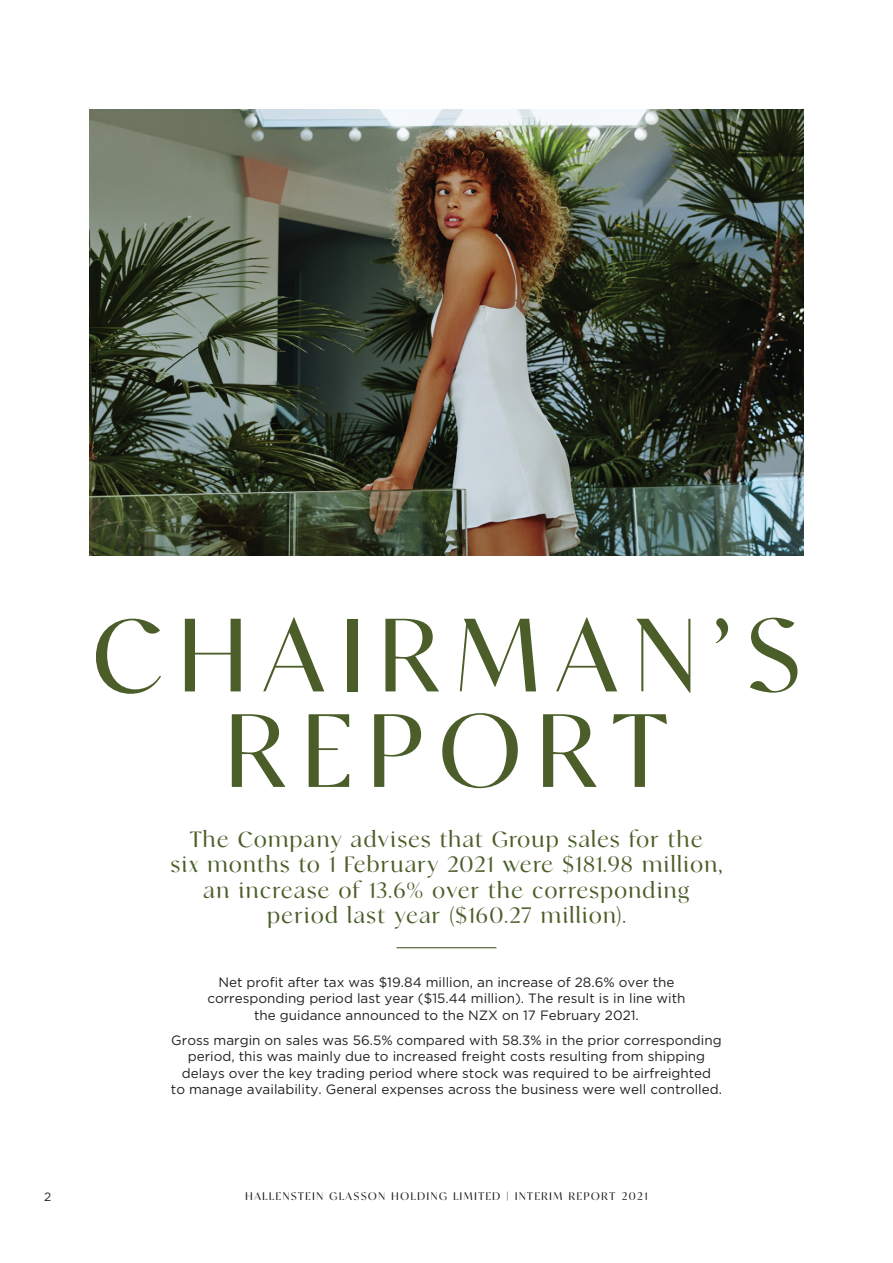
<style>
.page{position:relative;width:893px;height:1263px;background:#fff}
.page>*{position:absolute;margin:0;border:0;box-sizing:border-box;transform-origin:0 0}
.t1{font:112.8px "Analogue";letter-spacing:.15em;color:#4b5e29}
.t2{font:24px/25.5px "Analogue";letter-spacing:.055em;color:#4b5e29;text-align:center}
.t3{font:13.5px/16.5px "Gotham";color:#231f20;text-align:center}
.t4{font:12px "Analogue";letter-spacing:.14em;color:#231f20}
.t5{font:12px "Gotham";color:#231f20}
</style>
<div class="page">
<img style="left:89px;top:109px;width:715px;height:447px">
<hr style="left:396px;top:947px;width:100px;height:1px;background:#4b5e29">
<p class="t1" style="left:93px;top:590px;width:708px">CHAIRMAN’S</p>
<p class="t1" style="left:226px;top:686px;width:442px">REPORT</p>
<p class="t2" style="left:171px;top:826px;width:553px">The Company advises that Group sales for the<br>six months to 1 February 2021 were $181.98 million, an increase of 13.6% over the corresponding period last year ($160.27 million).</p>
<p class="t3" style="left:207px;top:973px;width:480px">Net profit after tax was $19.84 million, an increase of 28.6% over the corresponding period last year ($15.44 million). The result is in line with the guidance announced to the NZX on 17 February 2021.</p>
<p class="t3" style="left:171px;top:1031px;width:553px">Gross margin on sales was 56.5% compared with 58.3% in the prior corresponding period, this was mainly due to increased freight costs resulting from shipping delays over the key trading period where stock was required to be airfreighted<br>to manage availability. General expenses across the business were well controlled.</p>
<p class="t5" style="left:44px;top:1190px;width:9px">2</p>
<p class="t4" style="left:246px;top:1190px;width:403px">HALLENSTEIN GLASSON HOLDING LIMITED | INTERIM REPORT 2021</p>
</div>
